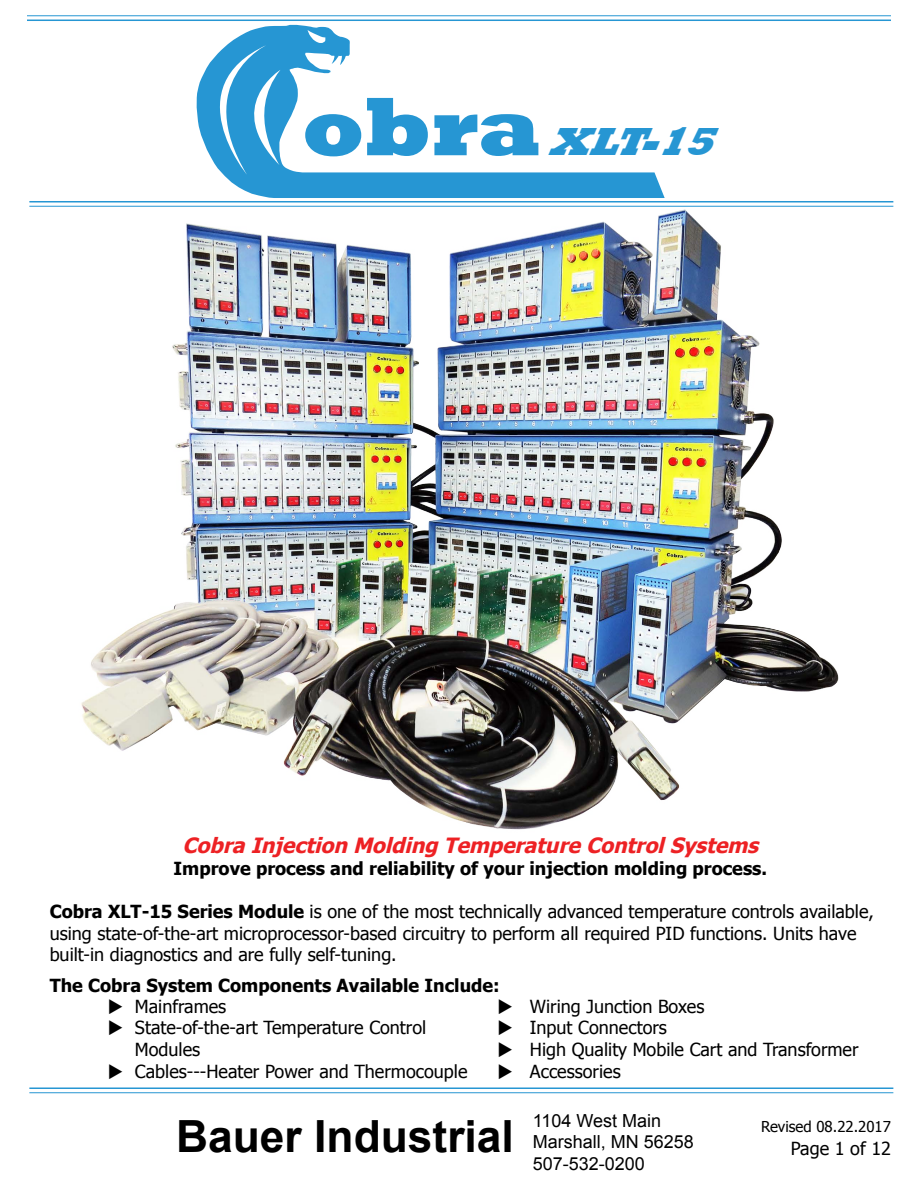
<style>
.page{position:relative;width:918px;height:1188px;background:#fff}
.page>*{position:absolute;margin:0;border:0;box-sizing:border-box;transform-origin:0 0}
.t1{font:700 44.4px "Arial";color:#000}
.t2{font:italic 800 40.2px "Rockwell";color:#2696d3}
.t3{font:italic 700 21px "Tahoma";color:#ed2124}
.t4{font:18px/21.6px "Tahoma";color:#000}
.t5{font:700 18px "Tahoma";color:#000}
.t6{font:18px/21.6px "Arial";color:#000}
.t7{font:15px "Tahoma";color:#000}
.s1{font-style:normal;font-size:84.45px}
.s2{font-weight:700}
</style>
<div class="page">
<img style="left:64px;top:202px;width:775px;height:628px">
<svg style="left:224px;top:25px;width:441px;height:173px"></svg>
<svg style="left:307px;top:30px;width:18px;height:13px"></svg>
<svg style="left:196px;top:45px;width:84px;height:130px"></svg>
<hr style="left:29px;top:1092px;width:864px;height:1px;background:#2696d3">
<hr style="left:29px;top:1088px;width:864px;height:1px;background:#2696d3">
<hr style="left:29px;top:206px;width:864px;height:1px;background:#2696d3">
<hr style="left:29px;top:201px;width:864px;height:1px;background:#2696d3">
<hr style="left:27px;top:15px;width:864px;height:1px;background:#2696d3">
<hr style="left:27px;top:20px;width:864px;height:1px;background:#2696d3">
<h2 class="t2" style="left:302px;top:119px;width:431px"><span class="s1">ob ra</span> XLT-15</h2>
<p class="t3" style="left:183px;top:831px;width:584px">Cobra Injection Molding Temperature ControlSystems</p>
<p class="t5" style="left:174px;top:856px;width:595px">Improve process and reliability of your injection molding process.</p>
<p class="t4" style="left:50px;top:900px;width:826px"><span class="s2">Cobra XLT-15 Series Module</span> is one of the most technically advanced temperature controls available, using state-of-the-art microprocessor-based circuitry to perform all required PID functions. Units have built-in diagnostics and are fully self-tuning.</p>
<p class="t5" style="left:50px;top:973px;width:452px">The Cobra System Components Available Include:</p>
<p class="t4" style="left:135px;top:995px;width:334px">Mainframes<br>State-of-the-art Temperature Control<br>Modules<br>Cables---Heater Power and Thermocouple</p>
<p class="t4" style="left:530px;top:995px;width:330px">Wiring Junction Boxes<br>Input Connectors<br>High Quality Mobile Cart and Transformer<br>Accessories</p>
<h1 class="t1" style="left:176px;top:1107px;width:339px">Bauer Industrial</h1>
<p class="t6" style="left:533px;top:1110px;width:163px">1104 West Main<br>Marshall, MN 56258<br>507-532-0200</p>
<p class="t7" style="left:761px;top:1116px;width:132px">Revised 08.22.2017</p>
<p class="t4" style="left:791px;top:1136px;width:102px">Page 1 of 12</p>
</div>
